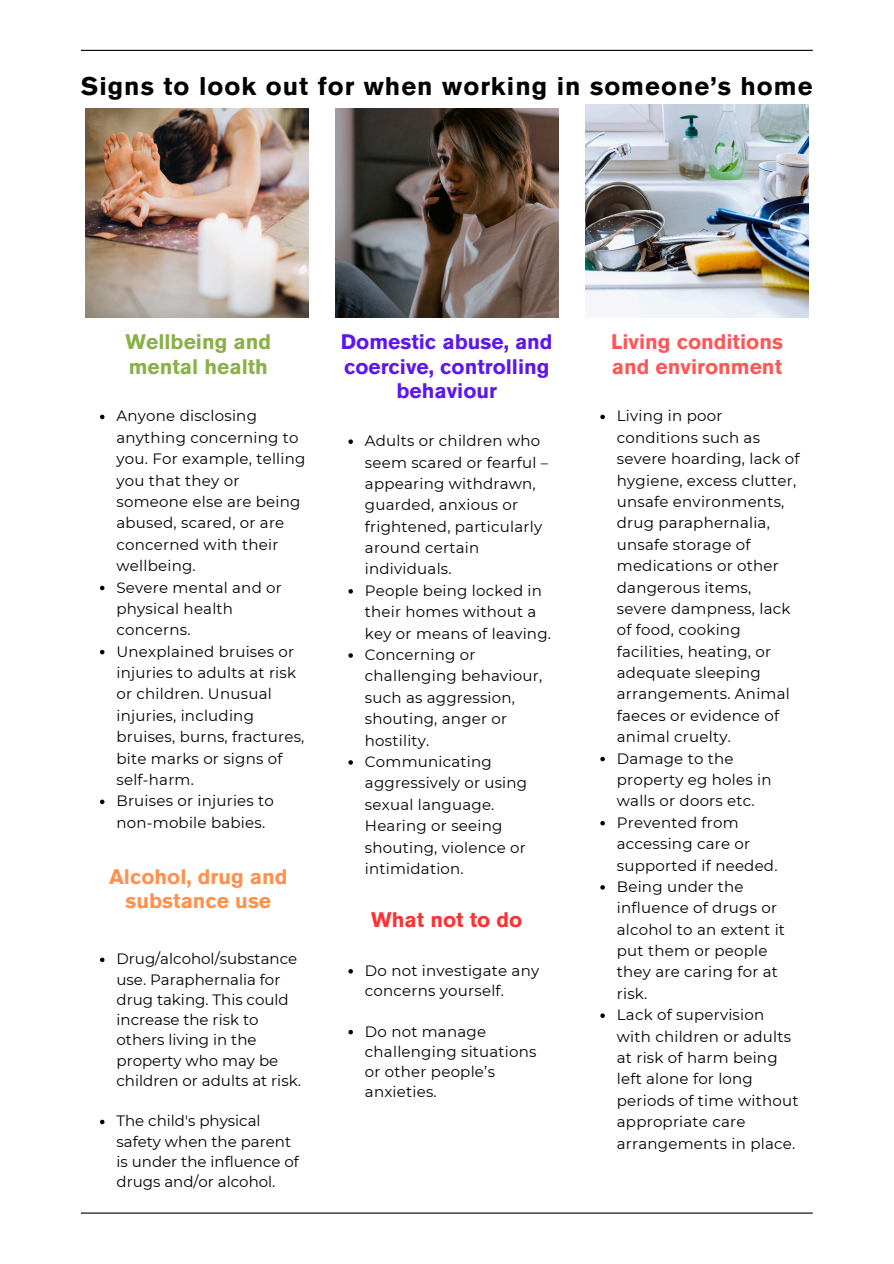
<style>
.page{position:relative;width:894px;height:1264px;background:#fff}
.page>*{position:absolute;margin:0;border:0;box-sizing:border-box;transform-origin:0 0}
.t1{font:700 25.5px "Akzidenz Grotesk Pro";letter-spacing:.04em;color:#000}
.t2{font:700 21px/24.8px "Akzidenz Grotesk Pro";color:#5e17eb;text-align:center}
.t3{font:700 21px/24.8px "Akzidenz Grotesk Pro";color:#ff5757}
.t4{font:700 21px/24.8px "Akzidenz Grotesk Pro";color:#ff914d;text-align:center}
.t5{font:700 21px/24.8px "Akzidenz Grotesk Pro";color:#89b049}
.t6{font:700 21px "Akzidenz Grotesk Pro";color:#ff3131}
.t7{font:15px/21.3px "Montserrat";letter-spacing:.015em;color:#000}
</style>
<div class="page">
<hr style="left:81px;top:50px;width:731px;height:1px;background:#000">
<hr style="left:81px;top:1212px;width:731px;height:1px;background:#000">
<svg style="left:100px;top:414px;width:4px;height:5px"></svg>
<svg style="left:100px;top:585px;width:4px;height:5px"></svg>
<svg style="left:100px;top:650px;width:4px;height:4px"></svg>
<svg style="left:100px;top:799px;width:4px;height:5px"></svg>
<svg style="left:100px;top:957px;width:4px;height:5px"></svg>
<svg style="left:100px;top:1119px;width:4px;height:5px"></svg>
<svg style="left:348px;top:439px;width:5px;height:5px"></svg>
<svg style="left:348px;top:589px;width:5px;height:4px"></svg>
<svg style="left:348px;top:653px;width:5px;height:4px"></svg>
<svg style="left:348px;top:760px;width:5px;height:4px"></svg>
<svg style="left:348px;top:969px;width:5px;height:4px"></svg>
<svg style="left:348px;top:1029px;width:5px;height:5px"></svg>
<svg style="left:600px;top:414px;width:4px;height:5px"></svg>
<svg style="left:600px;top:756px;width:4px;height:5px"></svg>
<svg style="left:600px;top:821px;width:4px;height:4px"></svg>
<svg style="left:600px;top:885px;width:4px;height:4px"></svg>
<svg style="left:600px;top:1013px;width:4px;height:4px"></svg>
<img style="left:85px;top:109px;width:223px;height:208px">
<img style="left:335px;top:109px;width:223px;height:208px">
<img style="left:585px;top:105px;width:223px;height:212px">
<p class="t1" style="left:81px;top:76px;width:733px">Signs to look out for when working in someone’s home</p>
<h1 class="t5" style="left:125px;top:331px;width:147px">Wellbeing and mental health</h1>
<p class="t7" style="left:116px;top:405px;width:190px">Anyone disclosing anything concerning to you. For example, telling you that they or someone else are being abused, scared, or are concerned with their wellbeing.</p>
<p class="t7" style="left:116px;top:576px;width:167px">Severe mental and or physical health concerns.</p>
<p class="t7" style="left:116px;top:640px;width:189px">Unexplained bruises or injuries to adults at risk or children. Unusual injuries, including bruises, burns, fractures, bite marks or signs of self-harm.</p>
<p class="t7" style="left:116px;top:790px;width:159px">Bruises or injuries to non-mobile babies.</p>
<p class="t4" style="left:109px;top:866px;width:180px">Alcohol, drug and substance use</p>
<p class="t7" style="left:116px;top:948px;width:186px;line-height:20.2px">Drug/alcohol/substance use. Paraphernalia for drug taking. This could increase the risk to others living in the property who may be children or adults at risk.</p>
<p class="t7" style="left:116px;top:1110px;width:184px;line-height:20.2px">The child's physical safety when the parent is under the influence of drugs and/or alcohol.</p>
<p class="t2" style="left:341px;top:331px;width:213px">Domestic abuse, and coercive, controlling behaviour</p>
<p class="t7" style="left:365px;top:430px;width:185px">Adults or children who seem scared or fearful – appearing withdrawn, guarded, anxious or frightened, particularly around certain individuals.</p>
<p class="t7" style="left:365px;top:580px;width:187px">People being locked in their homes without a key or means of leaving.</p>
<p class="t7" style="left:365px;top:644px;width:179px">Concerning or challenging behaviour, such as aggression, shouting, anger or hostility.</p>
<p class="t7" style="left:365px;top:751px;width:164px">Communicating aggressively or using sexual language.<br>Hearing or seeing shouting, violence or intimidation.</p>
<p class="t6" style="left:371px;top:911px;width:152px">What not to do</p>
<p class="t7" style="left:365px;top:960px;width:176px;line-height:20.2px">Do not investigate any concerns yourself.</p>
<p class="t7" style="left:365px;top:1021px;width:173px;line-height:20.2px">Do not manage challenging situations or other people’s anxieties.</p>
<p class="t3" style="left:611px;top:331px;width:173px">Living conditions and environment</p>
<p class="t7" style="left:616px;top:405px;width:184px">Living in poor conditions such as severe hoarding, lack of hygiene, excess clutter, unsafe environments, drug paraphernalia, unsafe storage of medications or other dangerous items, severe dampness, lack of food, cooking facilities, heating, or adequate sleeping arrangements. Animal faeces or evidence of animal cruelty.</p>
<p class="t7" style="left:616px;top:747px;width:156px">Damage to the property eg holes in walls or doors etc.</p>
<p class="t7" style="left:616px;top:811px;width:162px">Prevented from accessing care or supported if needed.</p>
<p class="t7" style="left:616px;top:875px;width:170px">Being under the influence of drugs or alcohol to an extent it put them or people they are caring for at risk.</p>
<p class="t7" style="left:616px;top:1004px;width:183px">Lack of supervision with children or adults at risk of harm being left alone for long periods of time without appropriate care arrangements in place.</p>
</div>
